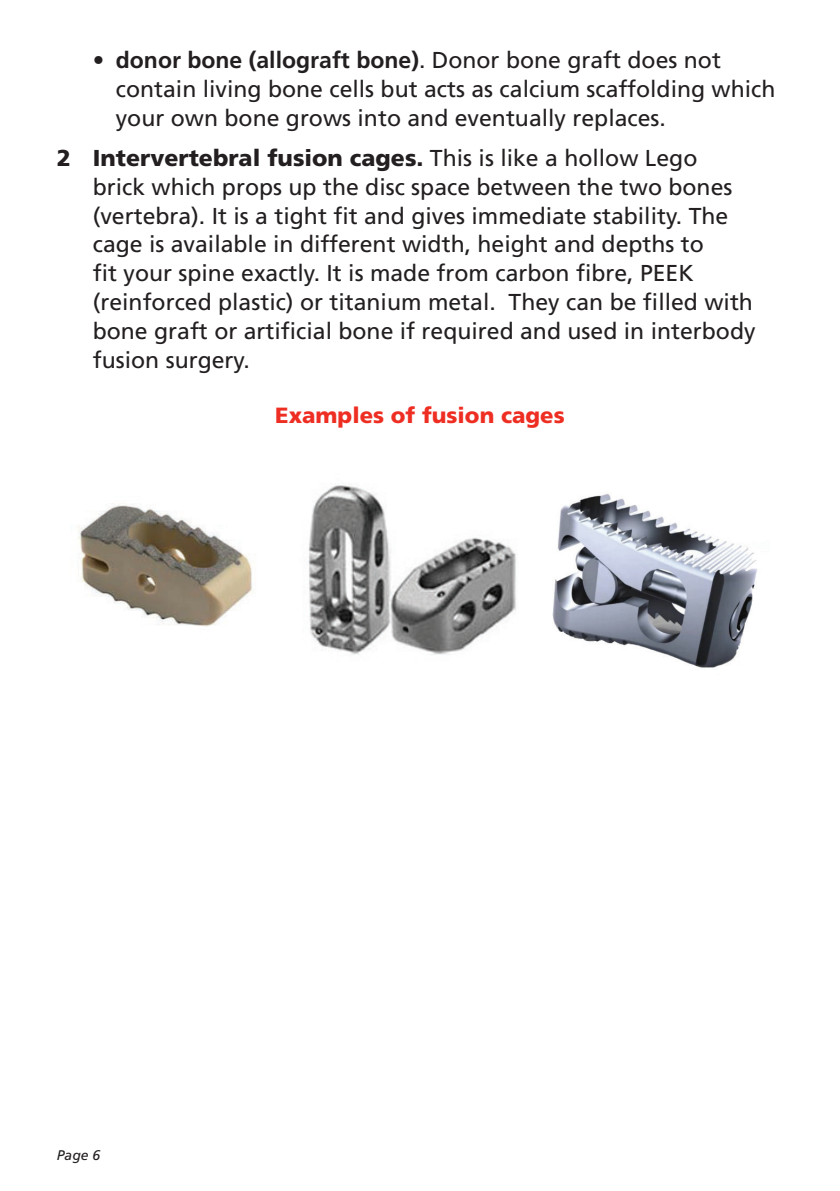
<style>
.page{position:relative;width:840px;height:1191px;background:#fff}
.page>*{position:absolute;margin:0;border:0;box-sizing:border-box;transform-origin:0 0}
.t1{font:23px/28.8px "Frutiger";color:#231f20}
.t2{font:900 22px "Frutiger";color:#ee2e22}
.t3{font:italic 14px "Frutiger";color:#231f20}
.s1{font-weight:700}
.s2{font-weight:900}
</style>
<div class="page">
<img style="left:77px;top:503px;width:176px;height:124px">
<img style="left:308px;top:485px;width:208px;height:170px">
<img style="left:552px;top:493px;width:205px;height:175px">
<p class="t1" style="left:116px;top:46px;width:660px;text-indent:-23px">• <span class="s1">donor bone (allograft bone)</span>. Donor bone graft does not contain living bone cells but acts as calcium scaffolding which your own bone grows into and eventually replaces.</p>
<p class="t1" style="left:93px;top:144px;width:664px;text-indent:-36px"><span class="s2">2 Intervertebral fusion cages.</span> This is like a hollow Lego brick which props up the disc space between the two bones (vertebra). It is a tight fit and gives immediate stability. The cage is available in different width, height and depths to<br>fit your spine exactly. It is made from carbon fibre, PEEK (reinforced plastic) or titanium metal. They can be filled with bone graft or artificial bone if required and used in interbody fusion surgery.</p>
<p class="t2" style="left:275px;top:401px;width:291px">Examples of fusion cages</p>
<p class="t3" style="left:57px;top:1146px;width:45px">Page 6</p>
</div>
